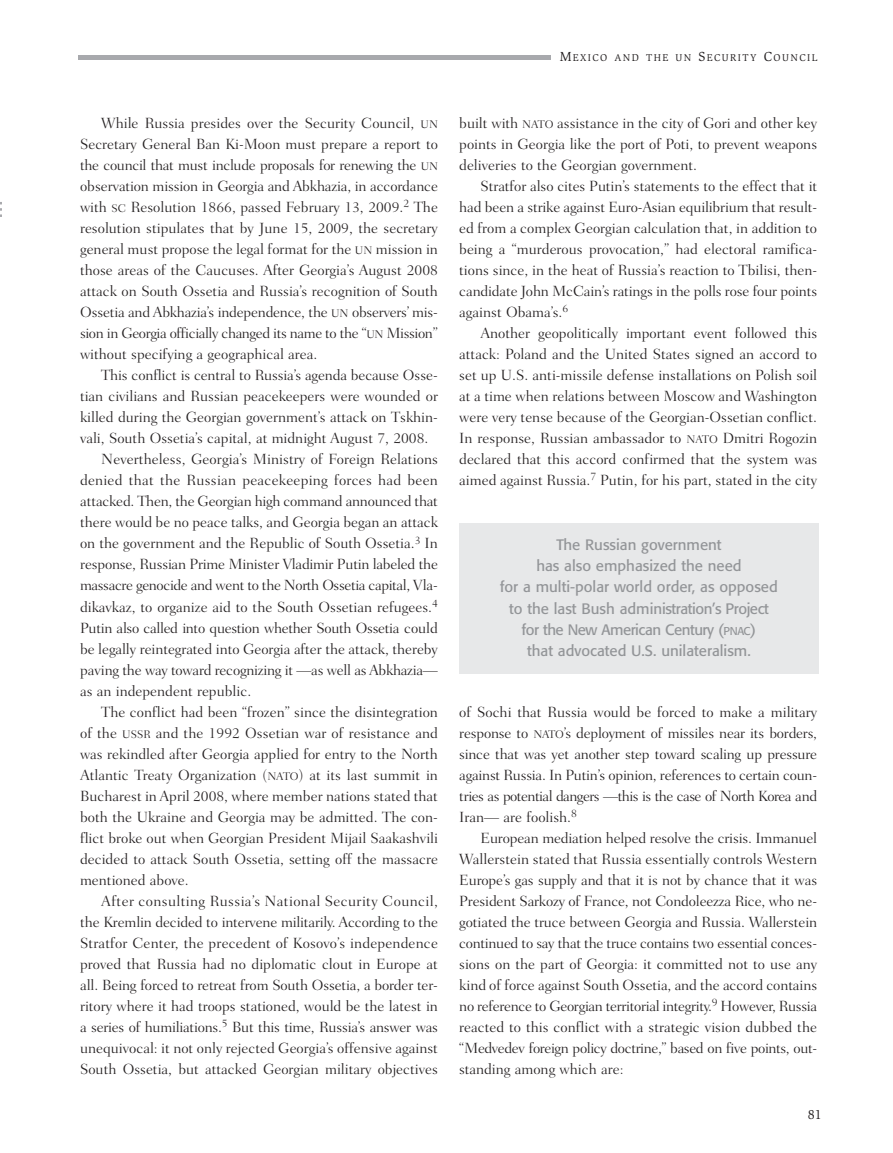
<style>
.page{position:relative;width:893px;height:1153px;background:#fff}
.page>*{position:absolute;margin:0;border:0;box-sizing:border-box;transform-origin:0 0}
.t1{font:300 15px "Fairfield LH";color:#231f20}
.t2{font:300 15px "Fairfield LH";letter-spacing:-.02em;color:#231f20}
.t3{font:15px/21px "Formata";color:#939598;text-align:center}
.t4{font:300 15px "Fairfield LH";letter-spacing:-.025em;color:#231f20}
.t5{font:300 15px "Fairfield LH";letter-spacing:-.035em;color:#231f20}
.t6{font:300 15px "Fairfield LH";letter-spacing:.025em;color:#231f20}
.t7{font:13.5px "Slimbach";color:#231f20}
.t8{font:10.2px "Slimbach";letter-spacing:.14em;color:#231f20}
.s1{font-size:13.5px}
.s2{font-size:11.25px}
</style>
<div class="page">
<svg style="left:0;top:55px;width:819px;height:619px"></svg>
<p class="t8" style="left:560px;top:53px;width:259px"><span class="s1">M</span>EXICO AND THE UN <span class="s1">S</span>ECURITY <span class="s1">C</span>OUNCIL</p>
<p class="t1" style="left:101px;top:117px;width:338px">While Russia presides over the Security Council, <span class="s2">UN</span></p>
<p class="t1" style="left:80px;top:138px;width:359px">Secretary General Ban Ki-Moon must prepare a report to</p>
<p class="t2" style="left:80px;top:159px;width:359px">the council that must include proposals for renewing the <span class="s2">UN</span></p>
<p class="t1" style="left:80px;top:180px;width:359px">observation mission in Georgia and Abkhazia, in accordance</p>
<p class="t1" style="left:80px;top:201px;width:359px">with <span class="s2">SC</span> Resolution 1866, passed February 13, 2009.<sup>2</sup> The</p>
<p class="t1" style="left:80px;top:222px;width:359px">resolution stipulates that by June 15, 2009, the secretary</p>
<p class="t1" style="left:80px;top:243px;width:359px">general must propose the legal format for the <span class="s2">UN</span> mission in</p>
<p class="t1" style="left:80px;top:264px;width:359px">those areas of the Caucuses. After Georgia’s August 2008</p>
<p class="t1" style="left:80px;top:285px;width:359px">attack on South Ossetia and Russia’s recognition of South</p>
<p class="t1" style="left:80px;top:306px;width:359px">Ossetia and Abkhazia’s independence, the <span class="s2">UN</span> observers’ mis-</p>
<p class="t4" style="left:80px;top:327px;width:359px">sion in Georgia officially changed its name to the “<span class="s2">UN</span> Mission”</p>
<p class="t1" style="left:80px;top:348px;width:239px">without specifying a geographical area.</p>
<p class="t1" style="left:101px;top:369px;width:338px">This conflict is central to Russia’s agenda because Osse-</p>
<p class="t1" style="left:80px;top:390px;width:359px">tian civilians and Russian peacekeepers were wounded or</p>
<p class="t1" style="left:80px;top:411px;width:359px">killed during the Georgian government’s attack on Tskhin-</p>
<p class="t1" style="left:80px;top:432px;width:350px">vali, South Ossetia’s capital, at midnight August 7, 2008.</p>
<p class="t1" style="left:101px;top:453px;width:338px">Nevertheless, Georgia’s Ministry of Foreign Relations</p>
<p class="t1" style="left:80px;top:474px;width:359px">denied that the Russian peacekeeping forces had been</p>
<p class="t1" style="left:80px;top:495px;width:359px">attacked. Then, the Georgian high command announced that</p>
<p class="t1" style="left:80px;top:516px;width:359px">there would be no peace talks, and Georgia began an attack</p>
<p class="t1" style="left:80px;top:537px;width:359px">on the government and the Republic of South Ossetia.<sup>3</sup> In</p>
<p class="t1" style="left:80px;top:558px;width:359px">response, Russian Prime Minister Vladimir Putin labeled the</p>
<p class="t4" style="left:80px;top:579px;width:359px">massacre genocide and went to the North Ossetia capital, Vla-</p>
<p class="t1" style="left:80px;top:600px;width:359px">dikavkaz, to organize aid to the South Ossetian refugees.<sup>4</sup></p>
<p class="t2" style="left:80px;top:621px;width:359px">Putin also called into question whether South Ossetia could</p>
<p class="t1" style="left:80px;top:642px;width:359px">be legally reintegrated into Georgia after the attack, thereby</p>
<p class="t1" style="left:80px;top:663px;width:359px">paving the way toward recognizing it —as well as Abkhazia—</p>
<p class="t1" style="left:80px;top:684px;width:173px">as an independent republic.</p>
<p class="t1" style="left:101px;top:705px;width:338px">The conflict had been “frozen” since the disintegration</p>
<p class="t1" style="left:80px;top:726px;width:359px">of the <span class="s2">USSR</span> and the 1992 Ossetian war of resistance and</p>
<p class="t1" style="left:80px;top:747px;width:359px">was rekindled after Georgia applied for entry to the North</p>
<p class="t1" style="left:80px;top:768px;width:359px">Atlantic Treaty Organization (<span class="s2">NATO</span>) at its last summit in</p>
<p class="t1" style="left:80px;top:789px;width:359px">Bucharest in April 2008, where member nations stated that</p>
<p class="t1" style="left:80px;top:810px;width:359px">both the Ukraine and Georgia may be admitted. The con-</p>
<p class="t1" style="left:80px;top:831px;width:359px">flict broke out when Georgian President Mijail Saakashvili</p>
<p class="t1" style="left:80px;top:852px;width:359px">decided to attack South Ossetia, setting off the massacre</p>
<p class="t1" style="left:80px;top:873px;width:110px">mentioned above.</p>
<p class="t6" style="left:101px;top:894px;width:338px">After consulting Russia’s National Security Council,</p>
<p class="t1" style="left:80px;top:915px;width:359px">the Kremlin decided to intervene militarily. According to the</p>
<p class="t1" style="left:80px;top:936px;width:359px">Stratfor Center, the precedent of Kosovo’s independence</p>
<p class="t1" style="left:80px;top:957px;width:359px">proved that Russia had no diplomatic clout in Europe at</p>
<p class="t1" style="left:80px;top:978px;width:359px">all. Being forced to retreat from South Ossetia, a border ter-</p>
<p class="t1" style="left:80px;top:999px;width:359px">ritory where it had troops stationed, would be the latest in</p>
<p class="t1" style="left:80px;top:1020px;width:359px">a series of humiliations.<sup>5</sup> But this time, Russia’s answer was</p>
<p class="t1" style="left:80px;top:1041px;width:359px">unequivocal: it not only rejected Georgia’s offensive against</p>
<p class="t1" style="left:80px;top:1062px;width:359px">South Ossetia, but attacked Georgian military objectives</p>
<p class="t1" style="left:459px;top:117px;width:359px">built with <span class="s2">NATO</span> assistance in the city of Gori and other key</p>
<p class="t1" style="left:459px;top:138px;width:359px">points in Georgia like the port of Poti, to prevent weapons</p>
<p class="t1" style="left:459px;top:159px;width:239px">deliveries to the Georgian government.</p>
<p class="t1" style="left:480px;top:180px;width:338px">Stratfor also cites Putin’s statements to the effect that it</p>
<p class="t1" style="left:459px;top:201px;width:359px">had been a strike against Euro-Asian equilibrium that result-</p>
<p class="t1" style="left:459px;top:222px;width:359px">ed from a complex Georgian calculation that, in addition to</p>
<p class="t1" style="left:459px;top:243px;width:359px">being a “murderous provocation,” had electoral ramifica-</p>
<p class="t1" style="left:459px;top:264px;width:359px">tions since, in the heat of Russia’s reaction to Tbilisi, then-</p>
<p class="t1" style="left:459px;top:285px;width:359px">candidate John McCain’s ratings in the polls rose four points</p>
<p class="t1" style="left:459px;top:306px;width:110px">against Obama’s.<sup>6</sup></p>
<p class="t1" style="left:480px;top:327px;width:338px">Another geopolitically important event followed this</p>
<p class="t1" style="left:459px;top:348px;width:359px">attack: Poland and the United States signed an accord to</p>
<p class="t1" style="left:459px;top:369px;width:359px">set up U.S. anti-missile defense installations on Polish soil</p>
<p class="t1" style="left:459px;top:390px;width:359px">at a time when relations between Moscow and Washington</p>
<p class="t1" style="left:459px;top:411px;width:359px">were very tense because of the Georgian-Ossetian conflict.</p>
<p class="t1" style="left:459px;top:432px;width:359px">In response, Russian ambassador to <span class="s2">NATO</span> Dmitri Rogozin</p>
<p class="t1" style="left:459px;top:453px;width:359px">declared that this accord confirmed that the system was</p>
<p class="t1" style="left:459px;top:474px;width:359px">aimed against Russia.<sup>7</sup> Putin, for his part, stated in the city</p>
<p class="t3" style="left:500px;top:535px;width:279px">The Russian government<br>has also emphasized the need<br>for a multi-polar world order, as opposed to the last Bush administration’s Project for the New American Century (<span class="s2">PNAC</span>)<br>that advocated U.S. unilateralism.</p>
<p class="t1" style="left:459px;top:705px;width:359px">of Sochi that Russia would be forced to make a military</p>
<p class="t1" style="left:459px;top:726px;width:359px">response to <span class="s2">NATO</span>’s deployment of missiles near its borders,</p>
<p class="t1" style="left:459px;top:747px;width:359px">since that was yet another step toward scaling up pressure</p>
<p class="t1" style="left:459px;top:768px;width:359px">against Russia. In Putin’s opinion, references to certain coun-</p>
<p class="t5" style="left:459px;top:789px;width:359px">tries as potential dangers —this is the case of North Korea and</p>
<p class="t1" style="left:459px;top:810px;width:119px">Iran— are foolish.<sup>8</sup></p>
<p class="t1" style="left:480px;top:831px;width:338px">European mediation helped resolve the crisis. Immanuel</p>
<p class="t1" style="left:459px;top:852px;width:359px">Wallerstein stated that Russia essentially controls Western</p>
<p class="t1" style="left:459px;top:873px;width:359px">Europe’s gas supply and that it is not by chance that it was</p>
<p class="t1" style="left:459px;top:894px;width:359px">President Sarkozy of France, not Condoleezza Rice, who ne-</p>
<p class="t1" style="left:459px;top:915px;width:359px">gotiated the truce between Georgia and Russia. Wallerstein</p>
<p class="t2" style="left:459px;top:936px;width:359px">continued to say that the truce contains two essential conces-</p>
<p class="t1" style="left:459px;top:957px;width:359px">sions on the part of Georgia: it committed not to use any</p>
<p class="t1" style="left:459px;top:978px;width:359px">kind of force against South Ossetia, and the accord contains</p>
<p class="t2" style="left:459px;top:999px;width:359px">no reference to Georgian territorial integrity.<sup>9</sup> However, Russia</p>
<p class="t1" style="left:459px;top:1020px;width:359px">reacted to this conflict with a strategic vision dubbed the</p>
<p class="t4" style="left:459px;top:1041px;width:359px">“Medvedev foreign policy doctrine,” based on five points, out-</p>
<p class="t1" style="left:459px;top:1062px;width:166px">standing among which are:</p>
<p class="t7" style="left:808px;top:1108px;width:15px">81</p>
</div>
